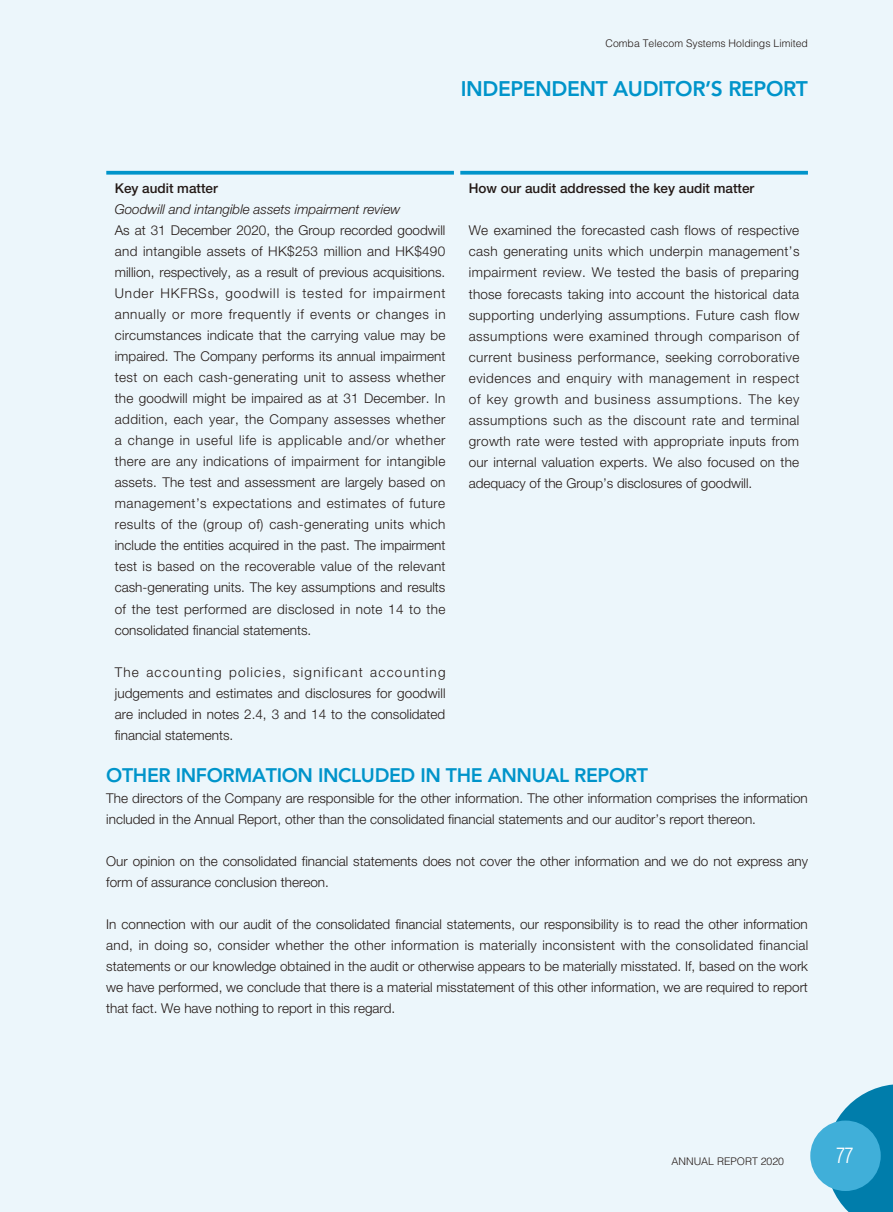
<style>
.page{position:relative;width:893px;height:1212px;background:#ecf6fb}
.page>*{position:absolute;margin:0;border:0;box-sizing:border-box;transform-origin:0 0}
.t1{font:800 21px "Avenir LT Std";letter-spacing:-.02em;color:#0094ca}
.t2{font:300 condensed 21px "Helvetica LT Std";color:#fff}
.t3{font:800 19.5px "Avenir LT Std";letter-spacing:-.02em;color:#0094ca}
.t4{font:300 13.5px/21px "Helvetica Neue LT Std";color:#231916;text-align:justify}
.t5{font:500 13.5px "Helvetica Neue LT Std";color:#231916}
.t6{font:italic 300 13.5px "Helvetica Neue LT Std";color:#231916}
.t7{font:300 10.5px "Helvetica LT Std";color:#231916}
</style>
<div class="page">
<svg style="left:826px;top:1084px;width:67px;height:128px"></svg>
<div style="left:810px;top:1120px;width:71px;height:71px;background:#40afd9;border-radius:50%"></div>
<svg style="left:106px;top:171px;width:348px;height:4px"></svg>
<svg style="left:460px;top:171px;width:348px;height:4px"></svg>
<p class="t7" style="left:605px;top:37px;width:204px">Comba Telecom Systems Holdings Limited</p>
<h1 class="t1" style="left:461px;top:76px;width:349px">INDEPENDENT AUDITOR’S REPORT</h1>
<p class="t5" style="left:115px;top:180px;width:105px">Key audit matter</p>
<p class="t5" style="left:469px;top:180px;width:287px">How our audit addressed the key audit matter</p>
<p class="t6" style="left:115px;top:201px;width:287px">Goodwill and intangible assets impairment review</p>
<p class="t4" style="left:115px;top:220px;width:332px">As at 31 December 2020, the Group recorded goodwill and intangible assets of HK$253 million and HK$490 million, respectively, as a result of previous acquisitions.<br>Under HKFRSs, goodwill is tested for impairment annually or more frequently if events or changes in circumstances indicate that the carrying value may be impaired. The Company performs its annual impairment test on each cash-generating unit to assess whether the goodwill might be impaired as at 31 December. In addition, each year, the Company assesses whether a change in useful life is applicable and/or whether there are any indications of impairment for intangible assets. The test and assessment are largely based on management’s expectations and estimates of future results of the (group of) cash-generating units which include the entities acquired in the past. The impairment test is based on the recoverable value of the relevant cash-generating units. The key assumptions and results of the test performed are disclosed in note 14 to the consolidated financial statements.</p>
<p class="t4" style="left:115px;top:661px;width:332px">The accounting policies, significant accounting judgements and estimates and disclosures for goodwill are included in notes 2.4, 3 and 14 to the consolidated financial statements.</p>
<p class="t4" style="left:469px;top:220px;width:332px">We examined the forecasted cash flows of respective cash generating units which underpin management’s impairment review. We tested the basis of preparing those forecasts taking into account the historical data supporting underlying assumptions. Future cash flow assumptions were examined through comparison of current business performance, seeking corroborative evidences and enquiry with management in respect of key growth and business assumptions. The key assumptions such as the discount rate and terminal growth rate were tested with appropriate inputs from our internal valuation experts. We also focused on the adequacy of the Group’s disclosures of goodwill.</p>
<h2 class="t3" style="left:106px;top:764px;width:543px">OTHER INFORMATION INCLUDED IN THE ANNUAL REPORT</h2>
<p class="t4" style="left:106px;top:787px;width:703px">The directors of the Company are responsible for the other information. The other information comprises the information included in the Annual Report, other than the consolidated financial statements and our auditor’s report thereon.</p>
<p class="t4" style="left:106px;top:850px;width:703px">Our opinion on the consolidated financial statements does not cover the other information and we do not express any form of assurance conclusion thereon.</p>
<p class="t4" style="left:106px;top:913px;width:703px">In connection with our audit of the consolidated financial statements, our responsibility is to read the other information and, in doing so, consider whether the other information is materially inconsistent with the consolidated financial statements or our knowledge obtained in the audit or otherwise appears to be materially misstated. If, based on the work we have performed, we conclude that there is a material misstatement of this other information, we are required to report that fact. We have nothing to report in this regard.</p>
<p class="t7" style="left:671px;top:1155px;width:114px">ANNUAL REPORT 2020</p>
<h1 class="t2" style="left:836px;top:1142px;width:19px">77</h1>
</div>
